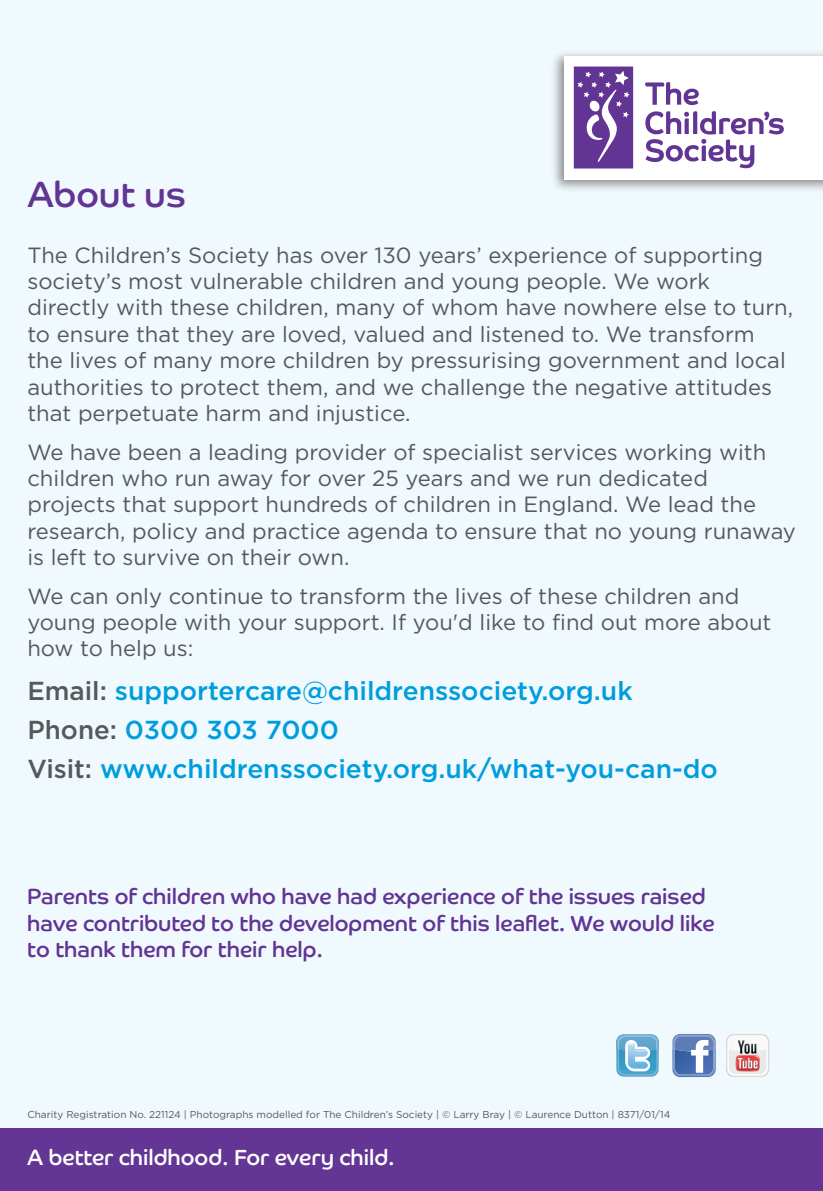
<style>
.page{position:relative;width:823px;height:1191px;background:#fff}
.page>*{position:absolute;margin:0;border:0;box-sizing:border-box;transform-origin:0 0}
.t1{font:36px "Co Headline";color:#623494}
.t2{font:500 26px/39.2px "Gotham";color:#009ddc}
.t3{font:22px/26.4px "Gotham";color:#57585a}
.t4{font:22px/26.4px "Co Headline";color:#623494}
.t5{font:22px "Co Headline";color:#fff}
.t6{font:10px "Gotham";color:#57585a}
.s1{color:#57585a}
</style>
<div class="page">
<div style="left:0;top:0;width:822px;height:1128px;background:#f0f9fd"></div>
<img style="left:547px;top:47px;width:275px;height:149px">
<div style="left:563px;top:57px;width:259px;height:123px;background:#fff"></div>
<svg style="left:573px;top:67px;width:59px;height:101px;background:#7a53a4"></svg>
<svg style="left:645px;top:82px;width:53px;height:23px"></svg>
<svg style="left:645px;top:111px;width:138px;height:57px"></svg>
<div style="left:0;top:1128px;width:822px;height:63px;background:#633695"></div>
<svg style="left:725px;top:1034px;width:43px;height:43px"></svg>
<div style="left:727px;top:1035px;width:40px;height:40px;background:#fff;border-radius:7px"></div>
<svg style="left:728px;top:1036px;width:38px;height:38px"></svg>
<svg style="left:728px;top:1036px;width:38px;height:35px"></svg>
<svg style="left:672px;top:1034px;width:43px;height:43px"></svg>
<hr style="left:616px;top:1051px;width:42px;height:1px;background:#2e97c0">
<hr style="left:616px;top:1052px;width:42px;height:1px;background:#2f97c0">
<hr style="left:616px;top:1053px;width:42px;height:1px;background:#3197c1">
<hr style="left:616px;top:1054px;width:42px;height:1px;background:#3298c2">
<hr style="left:616px;top:1055px;width:42px;height:1px;background:#3399c2">
<hr style="left:616px;top:1056px;width:42px;height:1px;background:#339ac3">
<hr style="left:616px;top:1057px;width:42px;height:1px;background:#349ac4">
<hr style="left:616px;top:1058px;width:42px;height:1px;background:#349bc4">
<hr style="left:616px;top:1059px;width:42px;height:1px;background:#339cc5">
<hr style="left:616px;top:1060px;width:42px;height:1px;background:#359cc5">
<hr style="left:616px;top:1061px;width:42px;height:1px;background:#349cc6">
<hr style="left:616px;top:1062px;width:42px;height:1px;background:#339dc7">
<hr style="left:616px;top:1063px;width:42px;height:1px;background:#339ec8">
<hr style="left:616px;top:1064px;width:42px;height:1px;background:#349ec8">
<hr style="left:616px;top:1065px;width:42px;height:1px;background:#349fc9">
<hr style="left:616px;top:1066px;width:42px;height:1px;background:#34a0ca">
<hr style="left:616px;top:1067px;width:42px;height:1px;background:#35a0ca">
<hr style="left:616px;top:1068px;width:42px;height:1px;background:#34a1cb">
<hr style="left:616px;top:1069px;width:42px;height:1px;background:#44a2cc">
<hr style="left:616px;top:1070px;width:42px;height:1px;background:#45a2cd">
<hr style="left:616px;top:1071px;width:42px;height:1px;background:#47a3cd">
<hr style="left:616px;top:1072px;width:42px;height:1px;background:#48a3ce">
<hr style="left:616px;top:1073px;width:42px;height:1px;background:#49a3cf">
<hr style="left:616px;top:1074px;width:42px;height:1px;background:#4aa4cf">
<hr style="left:616px;top:1075px;width:42px;height:1px;background:#4ba5d0">
<hr style="left:616px;top:1034px;width:42px;height:1px;background:#6aa9d0">
<hr style="left:616px;top:1035px;width:42px;height:1px;background:#68a9d0">
<hr style="left:616px;top:1036px;width:42px;height:1px;background:#68a9cf">
<hr style="left:616px;top:1037px;width:42px;height:1px;background:#67a8cf">
<hr style="left:616px;top:1038px;width:42px;height:1px;background:#66a8cf">
<hr style="left:616px;top:1039px;width:42px;height:1px;background:#65a7ce">
<hr style="left:616px;top:1040px;width:42px;height:1px;background:#64a7ce">
<hr style="left:616px;top:1041px;width:42px;height:1px;background:#63a7cd">
<hr style="left:616px;top:1042px;width:42px;height:1px;background:#63a6cc">
<hr style="left:616px;top:1043px;width:42px;height:1px;background:#61a6cc">
<hr style="left:616px;top:1044px;width:42px;height:1px;background:#60a6cc">
<hr style="left:616px;top:1045px;width:42px;height:1px;background:#5fa6cc">
<hr style="left:616px;top:1046px;width:42px;height:1px;background:#5ea5cb">
<hr style="left:616px;top:1047px;width:42px;height:1px;background:#5da5ca">
<hr style="left:616px;top:1048px;width:42px;height:1px;background:#5ca4ca">
<hr style="left:616px;top:1049px;width:42px;height:1px;background:#5ca4c9">
<hr style="left:616px;top:1050px;width:42px;height:1px;background:#5aa4c9">
<svg style="left:617px;top:1035px;width:40px;height:40px"></svg>
<h1 class="t1" style="left:27px;top:172px;width:160px">About us</h1>
<p class="t3" style="left:27px;top:241px;width:766px">The Children’s Society has over 130 years’ experience of supporting society’s most vulnerable children and young people. We work directly with these children, many of whom have nowhere else to turn, to ensure that they are loved, valued and listened to. We transform the lives of many more children by pressurising government and local authorities to protect them, and we challenge the negative attitudes that perpetuate harm and injustice.</p>
<p class="t3" style="left:27px;top:438px;width:769px">We have been a leading provider of specialist services working with children who run away for over 25 years and we run dedicated projects that support hundreds of children in England. We lead the research, policy and practice agenda to ensure that no young runaway is left to survive on their own.</p>
<p class="t3" style="left:27px;top:582px;width:745px">We can only continue to transform the lives of these children and young people with your support. If you'd like to find out more about how to help us:</p>
<p class="t2" style="left:27px;top:670px;width:691px"><span class="s1">Email:</span> supportercare@childrenssociety.org.uk<br><span class="s1">Phone:</span> 0300 303 7000<br><span class="s1">Visit:</span> www.childrenssociety.org.uk/what-you-can-do</p>
<p class="t4" style="left:27px;top:883px;width:688px">Parents of children who have had experience of the issues raised have contributed to the development of this leaflet. We would like to thank them for their help.</p>
<p class="t6" style="left:27px;top:1109px;width:644px">Charity Registration No. 221124 | Photographs modelled for The Children’s Society | © Larry Bray | © Laurence Dutton | 8371/01/14</p>
<p class="t5" style="left:27px;top:1143px;width:369px">A better childhood. For every child.</p>
</div>
